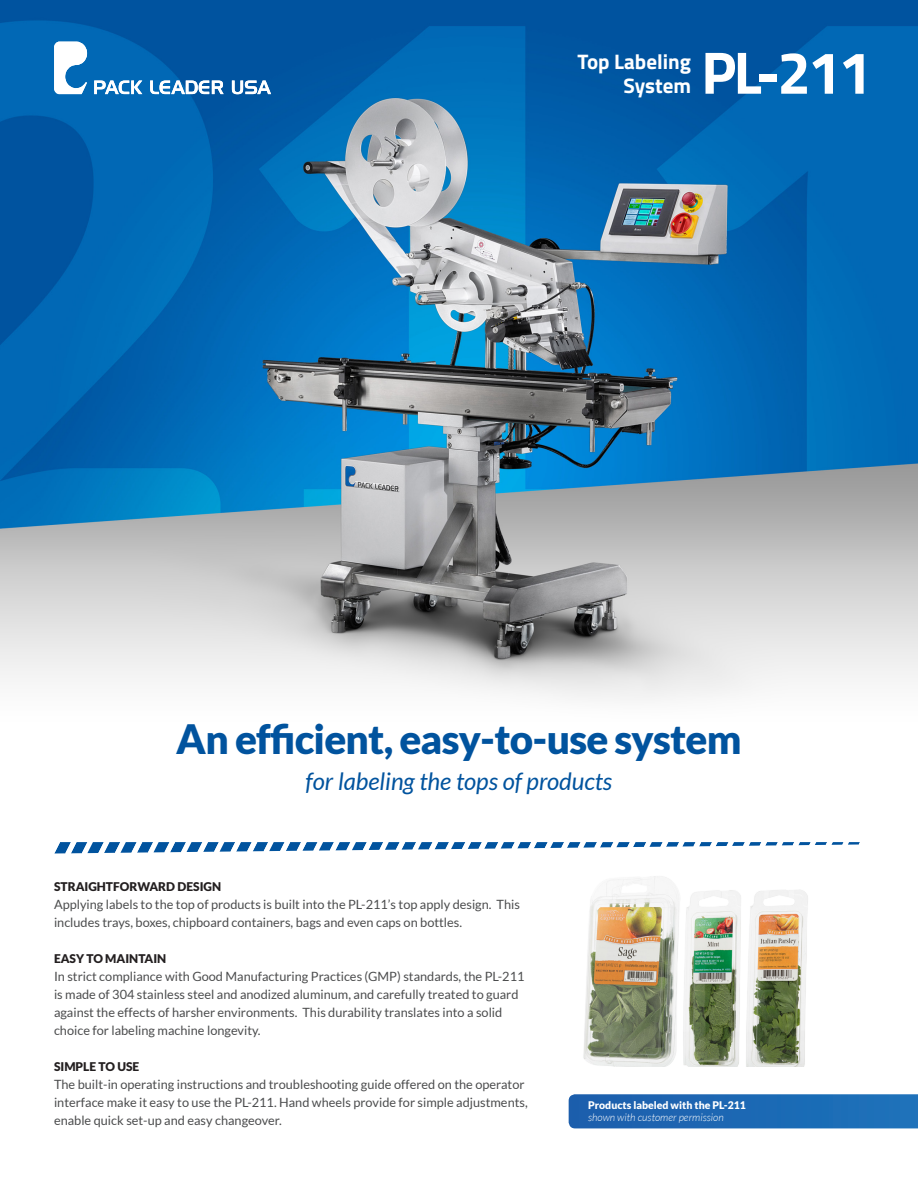
<style>
.page{position:relative;width:918px;height:1188px;background:#fff}
.page>*{position:absolute;margin:0;border:0;box-sizing:border-box;transform-origin:0 0}
.t1{font:700 60px "Titillium Web";color:#fff}
.t2{font:900 40.5px "Lato";letter-spacing:-.02em;color:#01539e}
.t3{font:italic 24px "Lato";color:#01539e}
.t4{font:700 21px/24px "Titillium Web";color:#fff;text-align:right}
.Specification_paragr{font:12.75px/18px "Lato";color:#4b4c4d}
.Specification_paragr-2{font:900 12px "Lato";color:#231f20}
.Specification_paragr-3{font:900 10.5px "Lato";color:#fff}
.Specification_paragr-4{font:italic 300 10.5px "Lato";color:#fff}
</style>
<div class="page">
<img style="left:0;top:0;width:918px;height:1129px">
<svg style="left:569px;top:1094px;width:349px;height:34px;background:#1e69b4"></svg>
<svg style="left:94px;top:81px;width:48px;height:13px"></svg>
<svg style="left:150px;top:81px;width:74px;height:13px"></svg>
<svg style="left:232px;top:81px;width:39px;height:13px"></svg>
<svg style="left:54px;top:42px;width:33px;height:52px"></svg>
<svg style="left:54px;top:842px;width:810px;height:12px"></svg>
<img style="left:578px;top:860px;width:235px;height:207px">
<p class="t4" style="left:578px;top:49px;width:115px">Top Labeling<br>System</p>
<p class="t1" style="left:701px;top:27px;width:173px">PL-211</p>
<p class="t2" style="left:176px;top:715px;width:567px">An efficient, easy-to-use system</p>
<p class="t3" style="left:306px;top:768px;width:308px">for labeling the tops of products</p>
<p class="Specification_paragr-2" style="left:54px;top:880px;width:169px">STRAIGHTFORWARD DESIGN</p>
<p class="Specification_paragr" style="left:54px;top:896px;width:467px">Applying labels to the top of products is built into the PL-211’s top apply design. This includes trays, boxes, chipboard containers, bags and even caps on bottles.</p>
<p class="Specification_paragr-2" style="left:54px;top:952px;width:114px">EASY TO MAINTAIN</p>
<p class="Specification_paragr" style="left:54px;top:968px;width:472px">In strict compliance with Good Manufacturing Practices (GMP) standards, the PL-211 is made of 304 stainless steel and anodized aluminum, and carefully treated to guard against the effects of harsher environments. This durability translates into a solid choice for labeling machine longevity.</p>
<p class="Specification_paragr-2" style="left:54px;top:1060px;width:87px">SIMPLE TO USE</p>
<p class="Specification_paragr" style="left:54px;top:1076px;width:475px">The built-in operating instructions and troubleshooting guide offered on the operator interface make it easy to use the PL-211. Hand wheels provide for simple adjustments, enable quick set-up and easy changeover.</p>
<p class="Specification_paragr-3" style="left:588px;top:1099px;width:159px">Products labeled with the PL-211</p>
<p class="Specification_paragr-4" style="left:588px;top:1112px;width:137px">shown with customer permission</p>
</div>
